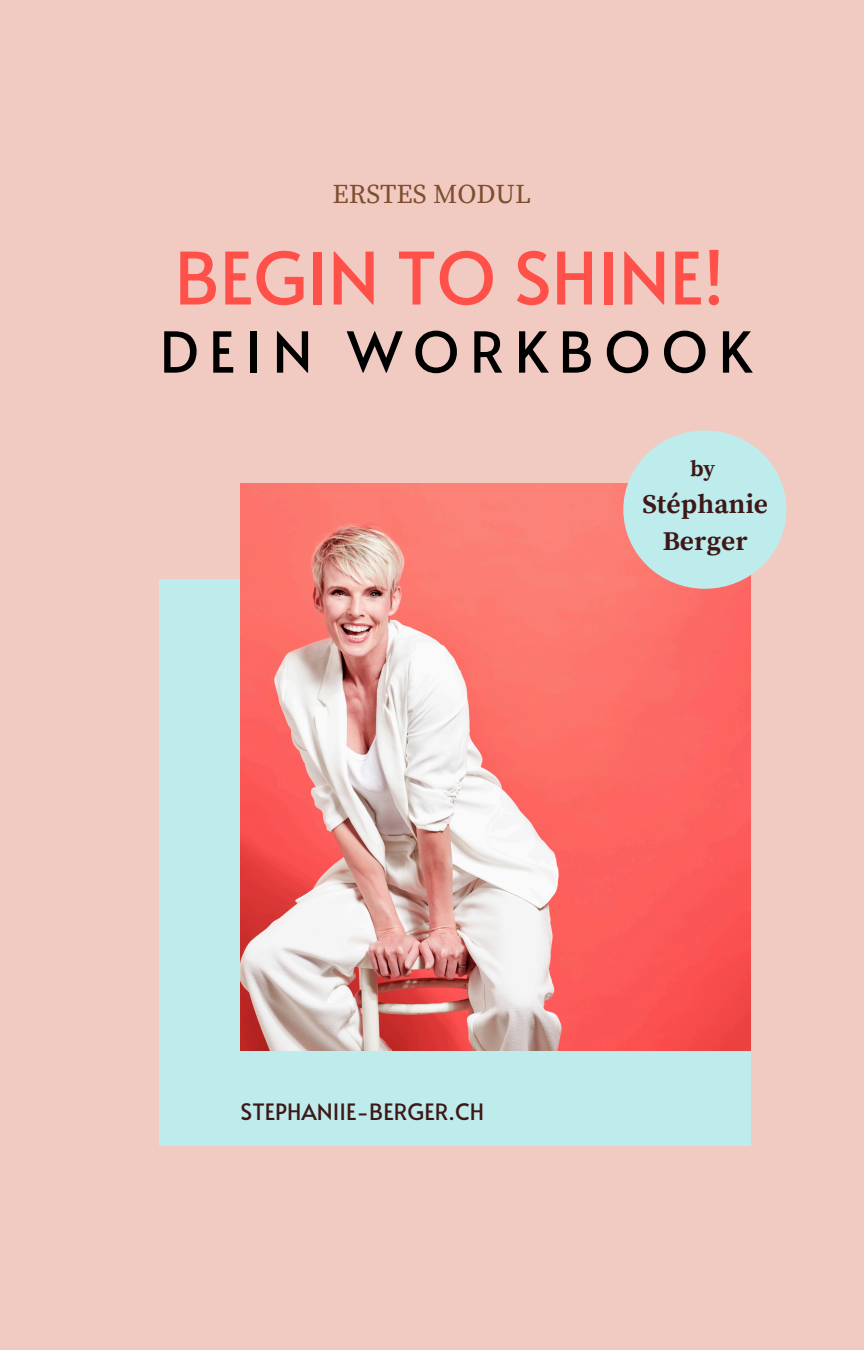
<style>
.page{position:relative;width:864px;height:1350px;background:#f1cac2}
.page>*{position:absolute;margin:0;border:0;box-sizing:border-box;transform-origin:0 0}
.t1{font:72px "Alata";color:#ff504a}
.t2{font:56.25px "Alata";letter-spacing:.185em;color:#000}
.t3{font:700 27px/37.1px "Source Serif Pro";color:#3e1817;text-align:center}
.t4{font:27px "Source Serif Pro";color:#7f4e30}
.t5{font:22.5px "Alata";color:#3e1817}
.t6{font:700 22.5px "Source Serif Pro";color:#3e1817}
</style>
<div class="page">
<div style="left:160px;top:579px;width:590px;height:567px;background:#beecec"></div>
<img style="left:241px;top:484px;width:509px;height:567px">
<div style="left:623px;top:430px;width:163px;height:159px;background:#beecec;border-radius:50%"></div>
<h3 class="t4" style="left:333px;top:179px;width:200px">ERSTES MODUL</h3>
<h5 class="t1" style="left:175px;top:225px;width:551px">BEGIN TO SHINE!</h5>
<h4 class="t2" style="left:160px;top:311px;width:594px">DEIN WORKBOOK</h4>
<h1 class="t6" style="left:690px;top:455px;width:27px">by</h1>
<p class="t3" style="left:642px;top:487px;width:127px">Stéphanie<br>Berger</p>
<h2 class="t5" style="left:241px;top:1095px;width:245px">STEPHANIIE-BERGER.CH</h2>
</div>
